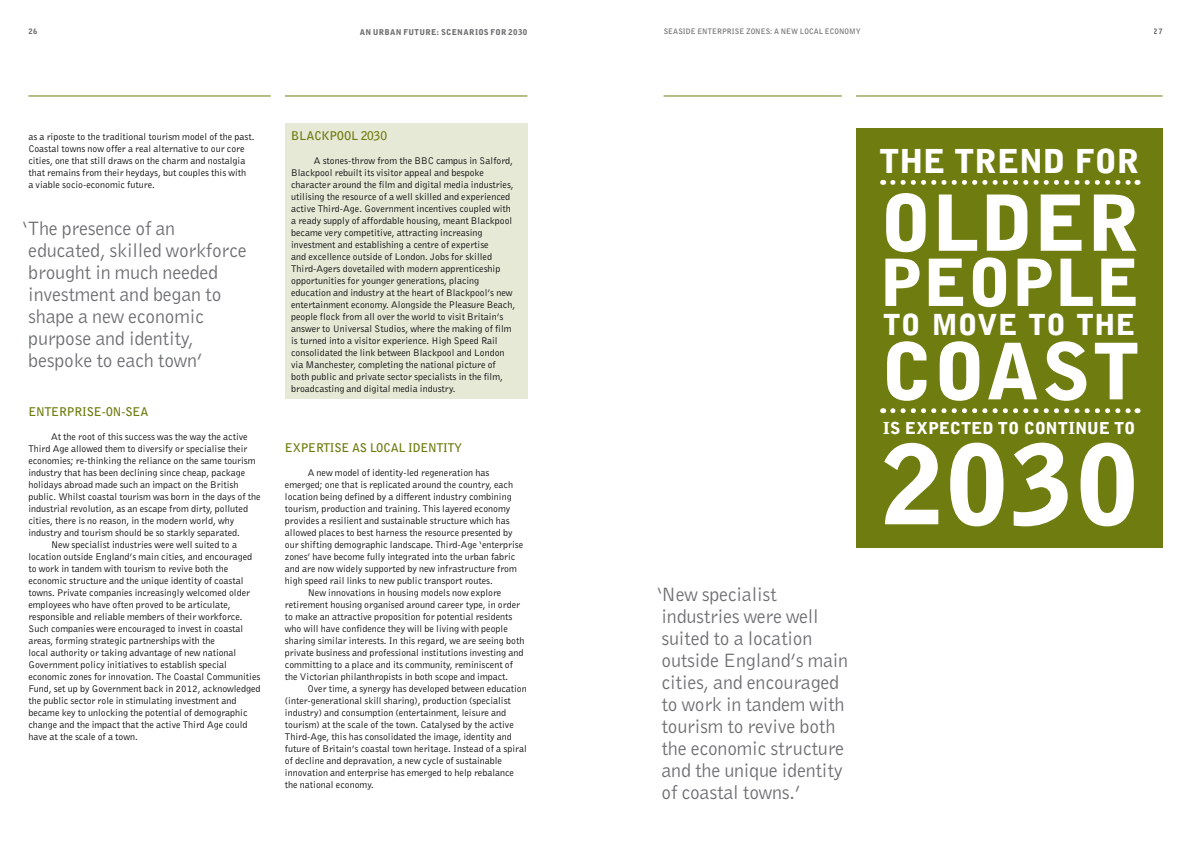
<style>
.page{position:relative;width:1191px;height:842px;background:#fff}
.page>*{position:absolute;margin:0;border:0;box-sizing:border-box;transform-origin:0 0}
.t1{font:900 108.9px "Bell Gothic BT";color:#fff}
.t2{font:900 77.4px "Bell Gothic BT";letter-spacing:.015em;color:#fff}
.t3{font:900 77px "Bell Gothic BT";color:#fff}
.t4{font:900 64.7px "Bell Gothic BT";letter-spacing:.025em;color:#fff}
.t5{font:900 32.9px "Bell Gothic BT";letter-spacing:-.01em;color:#fff}
.t6{font:900 28.9px "Bell Gothic BT";letter-spacing:.02em;color:#fff}
.t7{font:20px/22px "Bell Gothic BT";letter-spacing:-.01em;color:#6d6e71}
.t8{font:900 16.5px "Bell Gothic BT";letter-spacing:.01em;color:#fff}
.t9{font:700 12px "Bell Gothic BT";letter-spacing:-.01em;color:#6f7c0f}
.t10{font:10px/12px "Bell Gothic BT";color:#000}
.t11{font:900 8px "Bell Gothic BT";letter-spacing:.045em;color:#6d6e71}
.t12{font:700 7.5px "Bell Gothic BT";letter-spacing:.005em;color:#6d6e71}
.t13{font:900 7.5px "Bell Gothic BT";color:#6d6e71}
</style>
<div class="page">
<div style="left:856px;top:128px;width:306px;height:419px;background:#6f7c0f"></div>
<svg style="left:893px;top:180px;width:245px;height:5px"></svg>
<svg style="left:893px;top:408px;width:245px;height:5px"></svg>
<hr style="left:28px;top:96px;width:243px;height:1px;background:#6f7c0f">
<hr style="left:285px;top:96px;width:242px;height:1px;background:#6f7c0f">
<hr style="left:663px;top:96px;width:179px;height:1px;background:#6f7c0f">
<hr style="left:856px;top:96px;width:306px;height:1px;background:#6f7c0f">
<div style="left:285px;top:124px;width:242px;height:275px;background:#e7e9d7"></div>
<p class="t13" style="left:29px;top:27px;width:10px">26</p>
<p class="t11" style="left:360px;top:27px;width:169px">AN URBAN FUTURE: SCENARIOS FOR 2030</p>
<p class="t12" style="left:663px;top:26px;width:199px">SEASIDE ENTERPRISE ZONES: A NEW LOCAL ECONOMY</p>
<p class="t13" style="left:1153px;top:27px;width:10px">27</p>
<p class="t10" style="left:28px;top:130px;width:228px">as a riposte to the traditional tourism model of the past.<br>C oastal towns now offer a real alternative to our core cities, one that still draws on the charm and nostalgia that remains from their heydays, but couples this with<br>a viable socio-economic future.</p>
<h3 class="t7" style="left:23px;top:217px;width:225px">‘The presence of an educated, skilled workforce brought in much needed investment and began to shape a new economic purpose and identity, bespoke to each town’</h3>
<p class="t9" style="left:28px;top:403px;width:17px">ENTER</p>
<p class="t9" style="left:67px;top:403px;width:74px">PRISE-ON-SEA</p>
<p class="t10" style="left:51px;top:430px;width:198px">At the root of this success was the way the active</p>
<p class="t10" style="left:28px;top:442px;width:220px">Third Age allowed them to diversify or specialise their</p>
<p class="t10" style="left:28px;top:454px;width:229px">economies; re-thinking the reliance on the same tourism</p>
<p class="t10" style="left:28px;top:466px;width:218px">industry that has been declining since cheap, package</p>
<p class="t10" style="left:28px;top:478px;width:212px">holidays abroad made such an impact on the British</p>
<p class="t10" style="left:28px;top:490px;width:234px">public. Whilst coastal tourism was born in the days of the</p>
<p class="t10" style="left:28px;top:502px;width:221px">industrial revolution, as an escape from dirty, polluted</p>
<p class="t10" style="left:28px;top:514px;width:207px">cities, there is no reason, in the modern world, why</p>
<p class="t10" style="left:28px;top:526px;width:213px">industry and tourism should be so starkly separated.</p>
<p class="t10" style="left:51px;top:538px;width:187px">N ew specialist industries were well suited to a</p>
<p class="t10" style="left:28px;top:550px;width:225px">location outside E ngland’s main cities, and encouraged</p>
<p class="t10" style="left:28px;top:562px;width:201px">to work in tandem with tourism to revive both the</p>
<p class="t10" style="left:28px;top:574px;width:217px">economic structure and the unique identity of coastal</p>
<p class="t10" style="left:28px;top:586px;width:223px">towns. P rivate companies increasingly welcomed older</p>
<p class="t10" style="left:28px;top:598px;width:204px">employees who have often proved to be articulate,</p>
<p class="t10" style="left:28px;top:610px;width:216px">responsible and reliable members of their workforce.</p>
<p class="t10" style="left:28px;top:622px;width:216px">Such companies were encouraged to invest in coastal</p>
<p class="t10" style="left:28px;top:634px;width:188px">areas, forming strategic partnerships with the</p>
<p class="t10" style="left:28px;top:646px;width:210px">local authority or taking advantage of new national</p>
<p class="t10" style="left:28px;top:658px;width:200px">Government policy initiatives to establish special</p>
<p class="t10" style="left:28px;top:670px;width:233px">economic zones for innovation. The Coastal Communities</p>
<p class="t10" style="left:28px;top:682px;width:234px">Fund, set up by Government back in 2012, acknowledged</p>
<p class="t10" style="left:28px;top:694px;width:210px">the public sector role in stimulating investment and</p>
<p class="t10" style="left:28px;top:706px;width:221px">became key to unlocking the potential of demographic</p>
<p class="t10" style="left:28px;top:718px;width:221px">change and the impact that the active Third Age could</p>
<p class="t10" style="left:28px;top:730px;width:111px">have at the scale of a town.</p>
<p class="t9" style="left:291px;top:127px;width:97px">B LAC KPOOL 2030</p>
<p class="t10" style="left:291px;top:154px;width:225px;text-indent:23px">A stones-throw from the BBC campus in Salford, Blackpool rebuilt its visitor appeal and bespoke character around the film and digital media industries, utilising the resource of a well skilled and experienced active Third-Age. Government incentives coupled with a ready supply of affordable housing, meant Blackpool became very competitive, attracting increasing investment and establishing a centre of expertise<br>and excellence outside of London. Jobs for skilled Third-Agers dovetailed with modern apprenticeship opportunities for younger generations, placing education and industry at the heart of Blackpool’s new entertainment economy. Alongside the P leasure Beach, people flock from all over the world to visit Britain’s answer to Universal Studios, where the making of film is turned into a visitor experience. High Speed Rail consolidated the link between Blackpool and London via Manchester, completing the national picture of both public and private sector specialists in the film, broadcasting and digital media industry.</p>
<p class="t9" style="left:285px;top:439px;width:31px">EXPERTI</p>
<p class="t9" style="left:334px;top:439px;width:82px">SE AS LOCAL IDENTITY</p>
<p class="t10" style="left:308px;top:466px;width:183px">A new model of identity-led regeneration has</p>
<p class="t10" style="left:285px;top:478px;width:230px">emerged; one that is replicated around the country, each</p>
<p class="t10" style="left:285px;top:490px;width:228px">location being defined by a different industry combining</p>
<p class="t10" style="left:285px;top:502px;width:227px">tourism, production and training. This layered economy</p>
<p class="t10" style="left:285px;top:514px;width:226px">provides a resilient and sustainable structure which has</p>
<p class="t10" style="left:285px;top:526px;width:229px">allowed places to best harness the resource presented by</p>
<p class="t10" style="left:285px;top:538px;width:240px">our shifting demographic landscape. Third-Age ‘enterprise</p>
<p class="t10" style="left:285px;top:550px;width:232px">zones’ have become fully integrated into the urban fabric</p>
<p class="t10" style="left:285px;top:562px;width:233px">and are now widely supported by new infrastructure from</p>
<p class="t10" style="left:285px;top:574px;width:209px">high speed rail links to new public transport routes.</p>
<p class="t10" style="left:308px;top:586px;width:195px">N ew innovations in housing models now explore</p>
<p class="t10" style="left:285px;top:598px;width:236px">retirement housing organised around career type, in order</p>
<p class="t10" style="left:285px;top:610px;width:229px">to make an attractive proposition for potential residents</p>
<p class="t10" style="left:285px;top:622px;width:224px">who will have confidence they will be living with people</p>
<p class="t10" style="left:285px;top:634px;width:241px">sharing similar interests. In this regard, we are seeing both</p>
<p class="t10" style="left:285px;top:646px;width:240px">private business and professional institutions investing and</p>
<p class="t10" style="left:285px;top:658px;width:229px">committing to a place and its community, reminiscent of</p>
<p class="t10" style="left:285px;top:670px;width:225px">the Victorian philanthropists in both scope and impact.</p>
<p class="t10" style="left:308px;top:682px;width:221px">Over time, a synergy has developed between education</p>
<p class="t10" style="left:285px;top:694px;width:227px">(inter-generational skill sharing), production (specialist</p>
<p class="t10" style="left:285px;top:706px;width:223px">industry) and consumption (entertainment, leisure and</p>
<p class="t10" style="left:285px;top:718px;width:230px">tourism) at the scale of the town. Catalysed by the active</p>
<p class="t10" style="left:285px;top:730px;width:228px">Third-Age, this has consolidated the image, identity and</p>
<p class="t10" style="left:285px;top:742px;width:243px">future of Britain’s coastal town heritage. Instead of a spiral</p>
<p class="t10" style="left:285px;top:754px;width:219px">of decline and depravation, a new cycle of sustainable</p>
<p class="t10" style="left:285px;top:766px;width:230px">innovation and enterprise has emerged to help rebalance</p>
<p class="t10" style="left:285px;top:778px;width:90px">the national economy.</p>
<h3 class="t7" style="left:656px;top:583px;width:193px">‘New specialist industries were well suited to a location outside England’s main cities, and encouraged to work in tandem with tourism to revive both the economic structure and the unique identity of coastal towns.’</h3>
<h3 class="t5" style="left:879px;top:141px;width:261px">THE TREND FOR</h3>
<h3 class="t3" style="left:879px;top:175px;width:261px">OLDER</h3>
<h3 class="t4" style="left:879px;top:242px;width:262px">PEOPLE</h3>
<h3 class="t6" style="left:883px;top:306px;width:253px">TO MOVE TO THE</h3>
<h2 class="t2" style="left:880px;top:323px;width:260px">COAST</h2>
<h3 class="t8" style="left:883px;top:418px;width:254px">IS EXPECTED TO CONTINUE TO</h3>
<h1 class="t1" style="left:880px;top:417px;width:260px">2030</h1>
</div>
